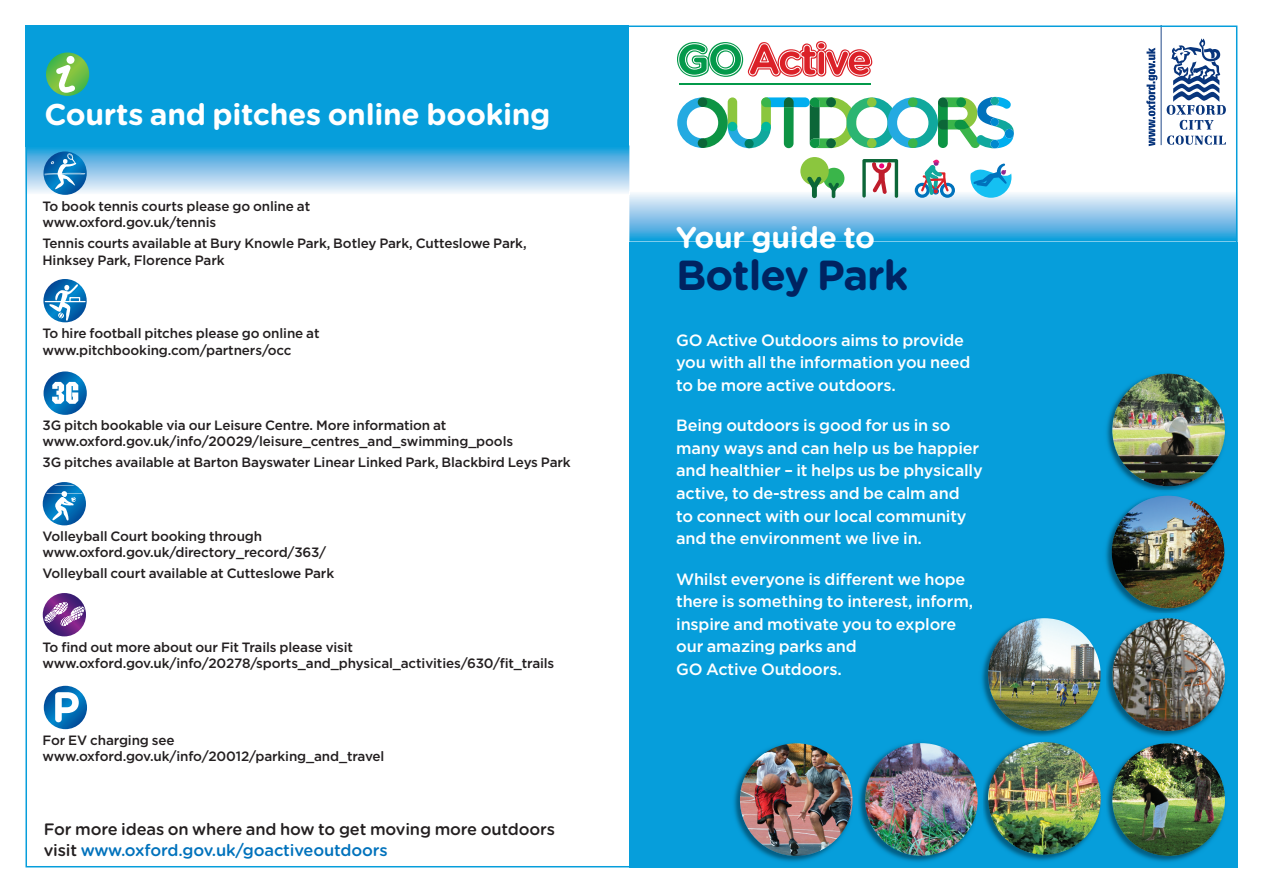
<style>
.page{position:relative;width:1263px;height:893px;background:#fff}
.page>*{position:absolute;margin:0;border:0;box-sizing:border-box;transform-origin:0 0}
.t1{font:700 42px "Gotham Rounded";letter-spacing:-.025em;color:#002361}
.t2{font:700 30px "Gotham Rounded";letter-spacing:-.01em;color:#fff}
.t3{font:500 16.5px/21px "Gotham Rounded";letter-spacing:-.01em;color:#231f20}
.t4{font:500 16.35px/22.5px "Gotham";letter-spacing:-.01em;color:#fff}
.t5{font:500 13.5px/16.5px "Gotham";letter-spacing:-.01em;color:#231f20}
.s1{color:#0072bc}
</style>
<div class="page">
<div style="left:629px;top:242px;width:608px;height:625px;background:#069edb"></div>
<svg style="left:1146px;top:29px;width:80px;height:117px"></svg>
<img style="left:29px;top:147px;width:600px;height:47px">
<div style="left:26px;top:26px;width:603px;height:121px;background:#069edb"></div>
<svg style="left:46px;top:53px;width:43px;height:43px"></svg>
<svg style="left:56px;top:65px;width:19px;height:28px"></svg>
<div style="left:67px;top:56px;width:7px;height:8px;background:#fff;border-radius:50%"></div>
<img style="left:629px;top:192px;width:605px;height:50px">
<img style="left:981px;top:618px;width:120px;height:119px">
<img style="left:988px;top:618px;width:113px;height:113px;border-radius:50%">
<img style="left:983px;top:742px;width:242px;height:120px">
<img style="left:988px;top:742px;width:113px;height:113px;border-radius:50%">
<img style="left:1106px;top:620px;width:119px;height:117px">
<img style="left:1112px;top:618px;width:113px;height:113px;border-radius:50%">
<img style="left:1101px;top:742px;width:5px;height:120px">
<img style="left:1112px;top:743px;width:113px;height:113px;border-radius:50%">
<img style="left:1105px;top:497px;width:120px;height:116px">
<svg style="left:1161px;top:618px;width:15px;height:1px"></svg>
<img style="left:1112px;top:496px;width:112px;height:112px;border-radius:50%">
<img style="left:733px;top:742px;width:245px;height:120px">
<img style="left:740px;top:744px;width:112px;height:112px;border-radius:50%">
<img style="left:1106px;top:373px;width:119px;height:117px">
<img style="left:1156px;top:490px;width:19px;height:6px">
<svg style="left:1157px;top:496px;width:22px;height:1px"></svg>
<img style="left:1112px;top:374px;width:113px;height:112px;border-radius:50%">
<img style="left:854px;top:742px;width:4px;height:120px">
<img style="left:865px;top:743px;width:113px;height:113px;border-radius:50%">
<svg style="left:677px;top:41px;width:195px;height:36px"></svg>
<hr style="left:679px;top:84px;width:191px;height:1px;background:#03994a">
<svg style="left:862px;top:159px;width:36px;height:39px"></svg>
<div style="left:823px;top:168px;width:21px;height:21px;background:#3ab54a;border-radius:50%"></div>
<svg style="left:828px;top:182px;width:11px;height:16px"></svg>
<div style="left:800px;top:157px;width:29px;height:28px;background:#8bc63e;border-radius:50%"></div>
<svg style="left:807px;top:176px;width:15px;height:22px"></svg>
<svg style="left:970px;top:163px;width:41px;height:35px"></svg>
<svg style="left:915px;top:160px;width:40px;height:38px"></svg>
<svg style="left:677px;top:97px;width:337px;height:52px"></svg>
<div style="left:761px;top:122px;width:10px;height:9px;background:#03b89d;border-radius:50%"></div>
<div style="left:744px;top:139px;width:10px;height:9px;background:#007e61;border-radius:50%"></div>
<svg style="left:44px;top:151px;width:43px;height:44px"></svg>
<svg style="left:44px;top:154px;width:41px;height:35px"></svg>
<svg style="left:43px;top:279px;width:44px;height:43px"></svg>
<svg style="left:49px;top:284px;width:29px;height:37px"></svg>
<div style="left:69px;top:297px;width:11px;height:5px;border:1px solid #fff"></div>
<hr style="left:45px;top:301px;width:40px;height:1px;background:#fff">
<svg style="left:44px;top:371px;width:43px;height:44px"></svg>
<svg style="left:52px;top:382px;width:26px;height:22px"></svg>
<svg style="left:43px;top:482px;width:43px;height:43px"></svg>
<svg style="left:44px;top:485px;width:41px;height:36px"></svg>
<svg style="left:43px;top:593px;width:43px;height:43px"></svg>
<svg style="left:45px;top:602px;width:39px;height:24px"></svg>
<svg style="left:44px;top:686px;width:43px;height:43px"></svg>
<svg style="left:55px;top:692px;width:24px;height:30px"></svg>
<h2 class="t2" style="left:44px;top:104px;width:507px">Courts and pitches online booking</h2>
<p class="t5" style="left:43px;top:199px;width:269px">To book tennis courts please go online at www.oxford.gov.uk/tennis</p>
<p class="t5" style="left:43px;top:236px;width:486px">Tennis courts available at Bury Knowle Park, Botley Park, Cutteslowe Park,<br>Hinksey Park, Florence Park</p>
<p class="t5" style="left:43px;top:326px;width:279px">To hire football pitches please go online at www.pitchbooking.com/partners/occ</p>
<p class="t5" style="left:43px;top:418px;width:472px">3G pitch bookable via our Leisure Centre. More information at www.oxford.gov.uk/info/20029/leisure_centres_and_swimming_pools</p>
<p class="t5" style="left:43px;top:455px;width:530px">3G pitches available at Barton Bayswater Linear Linked Park, Blackbird Leys Park</p>
<p class="t5" style="left:43px;top:529px;width:285px">Volleyball Court booking through www.oxford.gov.uk/directory_record/363/</p>
<p class="t5" style="left:43px;top:566px;width:293px">Volleyball court available at Cutteslowe Park</p>
<p class="t5" style="left:43px;top:640px;width:513px">To find out more about our Fit Trails please visit www.oxford.gov.uk/info/20278/sports_and_physical_activities/630/fit_trails</p>
<p class="t5" style="left:43px;top:733px;width:343px">For EV charging see www.oxford.gov.uk/info/20012/parking_and_travel</p>
<p class="t3" style="left:44px;top:820px;width:513px">For more ideas on where and how to get moving more outdoors visit <span class="s1">www.oxford.gov.uk/goactiveoutdoors</span></p>
<h2 class="t2" style="left:676px;top:227px;width:200px">Your guide to</h2>
<h1 class="t1" style="left:676px;top:260px;width:234px">Botley Park</h1>
<p class="t4" style="left:676px;top:330px;width:296px">GO Active Outdoors aims to provide you with all the information you need to be more active outdoors.</p>
<p class="t4" style="left:676px;top:416px;width:308px">Being outdoors is good for us in so many ways and can help us be happier and healthier – it helps us be physically active, to de-stress and be calm and<br>to connect with our local community and the environment we live in.</p>
<p class="t4" style="left:676px;top:569px;width:298px">Whilst everyone is different we hope there is something to interest, inform, inspire and motivate you to explore our amazing parks and<br>GO Active Outdoors.</p>
</div>
